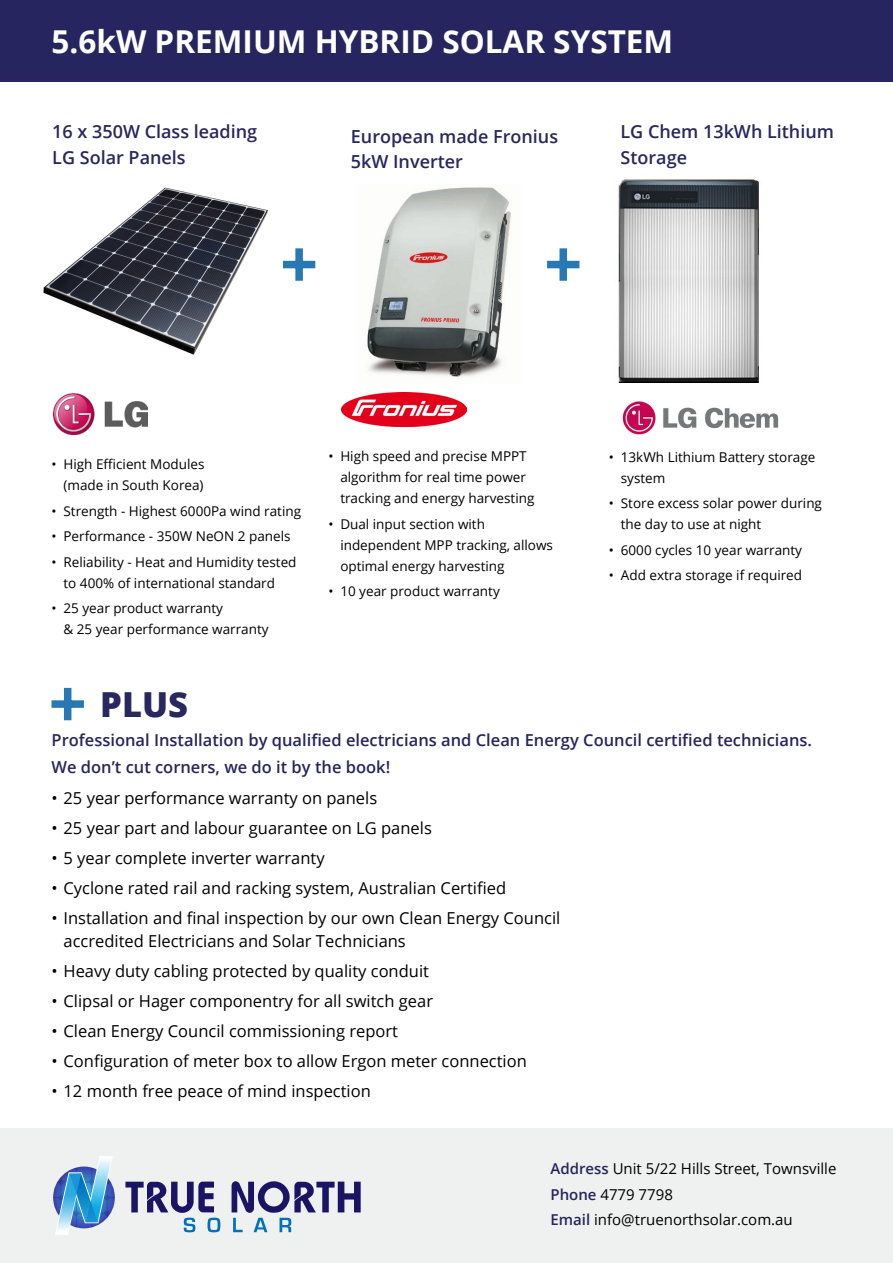
<style>
.page{position:relative;width:893px;height:1263px;background:#fff}
.page>*{position:absolute;margin:0;border:0;box-sizing:border-box;transform-origin:0 0}
.t1{font:800 34.5px "Open Sans";color:#28275f}
.t2{font:700 31.5px "Open Sans";color:#fff}
.t3{font:600 18px/25.5px "Open Sans";color:#28275f}
.t4{font:16.5px/22.5px "Open Sans";color:#000}
.t5{font:600 16.5px/27px "Open Sans";color:#27255f}
.t6{font:15px "Open Sans";color:#000}
.t7{font:13.5px/21px "Open Sans";color:#000}
.s1{font-weight:600;color:#27255f}
</style>
<div class="page">
<img style="left:43px;top:187px;width:225px;height:168px">
<div style="left:283px;top:261px;width:32px;height:7px;background:#2778b3"></div>
<div style="left:295px;top:248px;width:8px;height:33px;background:#2778b3"></div>
<div style="left:547px;top:261px;width:32px;height:7px;background:#2778b3"></div>
<div style="left:559px;top:248px;width:8px;height:33px;background:#2778b3"></div>
<img style="left:618px;top:179px;width:141px;height:204px">
<div style="left:0;top:1128px;width:893px;height:135px;background:#eff0f0"></div>
<div style="left:0;top:0;width:893px;height:81px;background:#27255f"></div>
<div style="left:52px;top:700px;width:32px;height:8px;background:#2778b3"></div>
<div style="left:64px;top:688px;width:7px;height:32px;background:#2778b3"></div>
<img style="left:53px;top:393px;width:94px;height:41px">
<img style="left:622px;top:401px;width:157px;height:34px">
<svg style="left:125px;top:1181px;width:95px;height:51px"></svg>
<svg style="left:232px;top:1181px;width:129px;height:51px"></svg>
<svg style="left:53px;top:1156px;width:62px;height:79px"></svg>
<img style="left:367px;top:187px;width:144px;height:191px">
<img style="left:341px;top:392px;width:125px;height:35px">
<p class="t2" style="left:52px;top:19px;width:623px">5.6kW PREMIUM HYBRID SOLAR SYSTEM</p>
<p class="t3" style="left:52px;top:118px;width:206px">16 x 350W Class leading<br>LG Solar Panels</p>
<p class="t3" style="left:351px;top:123px;width:209px">European made Fronius<br>5kW Inverter</p>
<p class="t3" style="left:620px;top:118px;width:215px">LG Chem 13kWh Lithium<br>Storage</p>
<p class="t7" style="left:52px;top:453px;width:154px;text-align:right">• High Efficient Modules (made in South Korea)</p>
<p class="t7" style="left:52px;top:500px;width:251px">• Strength - Highest 6000Pa wind rating</p>
<p class="t7" style="left:52px;top:525px;width:241px">• Performance - 350W NeON 2 panels</p>
<p class="t7" style="left:64px;top:551px;width:234px;text-indent:-12px">• Reliability - Heat and Humidity tested to 400% of international standard</p>
<p class="t7" style="left:64px;top:597px;width:207px;text-indent:-12px">• 25 year product warranty<br>&amp; 25 year performance warranty</p>
<p class="t7" style="left:340px;top:446px;width:196px;text-indent:-12px">• High speed and precise MPPT algorithm for real time power tracking and energy harvesting</p>
<p class="t7" style="left:340px;top:513px;width:214px;text-indent:-12px">• Dual input section with independent MPP tracking, allows optimal energy harvesting</p>
<p class="t7" style="left:328px;top:581px;width:173px">• 10 year product warranty</p>
<p class="t7" style="left:621px;top:446px;width:196px;text-indent:-12px">• 13kWh Lithium Battery storage system</p>
<p class="t7" style="left:621px;top:492px;width:203px;text-indent:-12px">• Store excess solar power during the day to use at night</p>
<p class="t7" style="left:609px;top:539px;width:195px">• 6000 cycles 10 year warranty</p>
<p class="t7" style="left:609px;top:564px;width:195px">• Add extra storage if required</p>
<p class="t1" style="left:100px;top:678px;width:89px">PLUS</p>
<p class="t5" style="left:52px;top:726px;width:762px">Professional Installation by qualified electricians and Clean Energy Council certified technicians.<br>We don’t cut corners, we do it by the book!</p>
<p class="t4" style="left:52px;top:786px;width:327px">• 25 year performance warranty on panels</p>
<p class="t4" style="left:52px;top:816px;width:382px">• 25 year part and labour guarantee on LG panels</p>
<p class="t4" style="left:52px;top:846px;width:275px">• 5 year complete inverter warranty</p>
<p class="t4" style="left:52px;top:876px;width:456px">• Cyclone rated rail and racking system, Australian Certified</p>
<p class="t4" style="left:64px;top:906px;width:498px;text-indent:-12px">• Installation and final inspection by our own Clean Energy Council accredited Electricians and Solar Technicians</p>
<p class="t4" style="left:52px;top:959px;width:379px">• Heavy duty cabling protected by quality conduit</p>
<p class="t4" style="left:52px;top:989px;width:383px">• Clipsal or Hager componentry for all switch gear</p>
<p class="t4" style="left:52px;top:1019px;width:348px">• Clean Energy Council commissioning report</p>
<p class="t4" style="left:52px;top:1049px;width:477px">• Configuration of meter box to allow Ergon meter connection</p>
<p class="t4" style="left:52px;top:1079px;width:321px">• 12 month free peace of mind inspection</p>
<p class="t6" style="left:550px;top:1159px;width:288px"><span class="s1">Address</span> Unit 5/22 Hills Street, Townsville</p>
<p class="t6" style="left:550px;top:1184px;width:124px"><span class="s1">Phone</span> 4779 7798</p>
<p class="t6" style="left:550px;top:1210px;width:244px"><span class="s1">Email</span> info@truenorthsolar.com.au</p>
</div>
